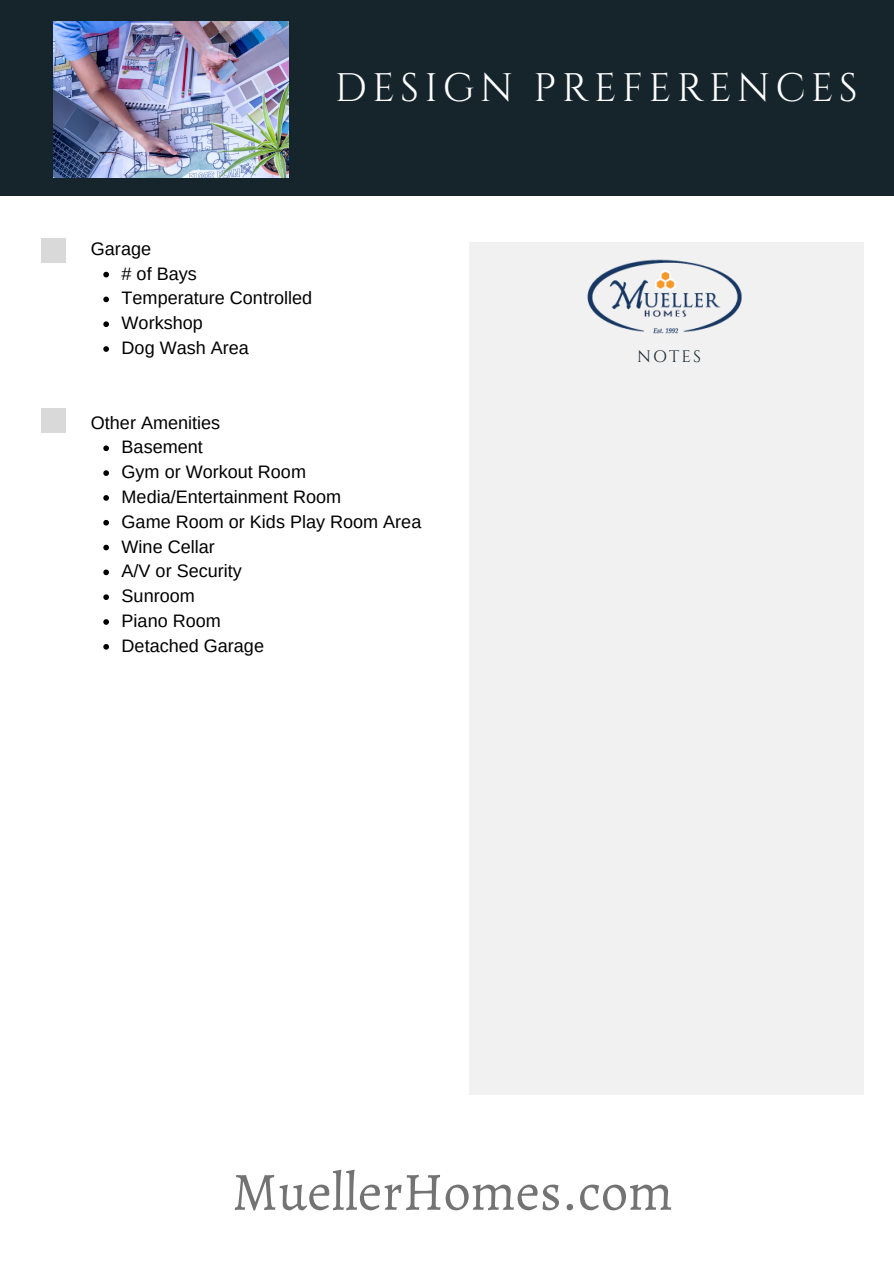
<style>
.page{position:relative;width:894px;height:1264px;background:#fff}
.page>*{position:absolute;margin:0;border:0;box-sizing:border-box;transform-origin:0 0}
.t1{font:54px "Alegreya";color:#737373}
.t2{font:39.75px "Cinzel";letter-spacing:.13em;color:#fff}
.t3{font:18px/24.8px "Arimo";color:#000}
.t4{font:16.5px "Cinzel";letter-spacing:.13em;color:#16252c}
</style>
<div class="page">
<div style="left:0;top:0;width:893px;height:196px;background:#16252c"></div>
<div style="left:469px;top:242px;width:394px;height:852px;background:#f1f1f1"></div>
<img style="left:587px;top:259px;width:155px;height:75px">
<svg style="left:103px;top:272px;width:6px;height:5px"></svg>
<svg style="left:103px;top:296px;width:6px;height:6px"></svg>
<svg style="left:103px;top:321px;width:6px;height:6px"></svg>
<svg style="left:103px;top:346px;width:6px;height:6px"></svg>
<svg style="left:103px;top:445px;width:6px;height:6px"></svg>
<svg style="left:103px;top:470px;width:6px;height:6px"></svg>
<svg style="left:103px;top:495px;width:6px;height:5px"></svg>
<svg style="left:103px;top:520px;width:6px;height:5px"></svg>
<svg style="left:103px;top:544px;width:6px;height:6px"></svg>
<svg style="left:103px;top:569px;width:6px;height:6px"></svg>
<svg style="left:103px;top:594px;width:6px;height:6px"></svg>
<svg style="left:103px;top:619px;width:6px;height:6px"></svg>
<svg style="left:103px;top:644px;width:6px;height:5px"></svg>
<div style="left:42px;top:239px;width:24px;height:24px;background:#d9d9d9"></div>
<div style="left:42px;top:408px;width:24px;height:25px;background:#d9d9d9"></div>
<img style="left:54px;top:21px;width:234px;height:157px">
<h2 class="t2" style="left:335px;top:62px;width:524px">DESIGN PREFERENCES</h2>
<p class="t3" style="left:91px;top:236px;width:62px">Garage</p>
<p class="t3" style="left:122px;top:261px;width:192px"># of Bays<br>Temperature Controlled<br>Workshop<br>Dog Wash Area</p>
<p class="t3" style="left:91px;top:410px;width:131px">Other Amenities</p>
<p class="t4" style="left:637px;top:346px;width:66px">NOTES</p>
<p class="t3" style="left:122px;top:435px;width:301px">Basement<br>Gym or Workout Room<br>Media/Entertainment Room<br>Game Room or Kids Play Room Area<br>Wine Cellar<br>A/V or Security<br>Sunroom<br>Piano Room<br>Detached Garage</p>
<h1 class="t1" style="left:232px;top:1154px;width:442px">MuellerHomes.com</h1>
</div>
